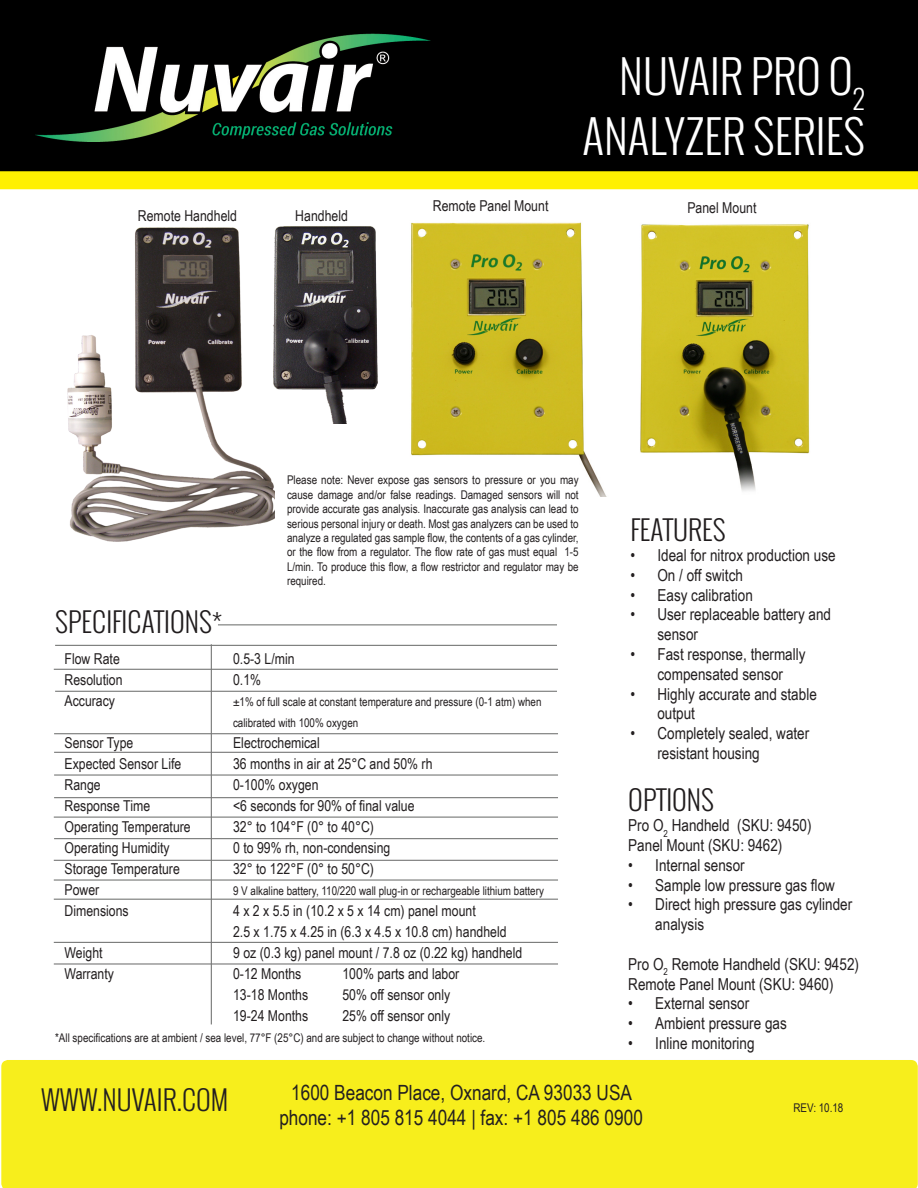
<style>
.page{position:relative;width:918px;height:1188px;background:#fff}
.page>*{position:absolute;margin:0;border:0;box-sizing:border-box;transform-origin:0 0}
.t1{font:300 45px/60px "Oswald";color:#fff;text-align:right}
.Standard_Centered{font:300 27px "Oswald";color:#201c1d}
.t2{font:300 27px "Oswald";color:#231f20}
.t3{font:21px/25.2px "Arial Narrow";color:#231f20;text-align:center}
.Standard_Centered-2{font:16.5px/19.8px "Arial Narrow";color:#231f20}
.Standard_Centered-3{font:15px "Arial Narrow";color:#231f20}
.Standard_Centered-4{font:12px/14.4px "Arial Narrow";color:#231f20}
</style>
<div class="page">
<div style="left:1px;top:1060px;width:917px;height:128px;background:#f7ee1c"></div>
<img style="left:0;top:0;width:918px;height:190px">
<img style="left:411px;top:222px;width:195px;height:274px">
<img style="left:274px;top:226px;width:104px;height:198px">
<img style="left:67px;top:227px;width:207px;height:315px">
<img style="left:640px;top:224px;width:170px;height:267px">
<hr style="left:56px;top:691px;width:500px;height:1px;background:#777877">
<hr style="left:55px;top:645px;width:502px;height:1px;background:#777877">
<hr style="left:211px;top:644px;width:1px;height:380px;background:#777877">
<hr style="left:54px;top:733px;width:504px;height:1px;background:#777877">
<hr style="left:54px;top:774px;width:504px;height:2px;background:#777877">
<hr style="left:54px;top:752px;width:504px;height:1px;background:#777877">
<hr style="left:54px;top:797px;width:504px;height:1px;background:#777877">
<hr style="left:54px;top:838px;width:504px;height:1px;background:#777877">
<hr style="left:54px;top:817px;width:504px;height:1px;background:#777877">
<hr style="left:54px;top:669px;width:504px;height:1px;background:#777877">
<hr style="left:54px;top:860px;width:504px;height:1px;background:#777877">
<hr style="left:54px;top:879px;width:504px;height:2px;background:#777877">
<hr style="left:54px;top:899px;width:504px;height:1px;background:#777877">
<hr style="left:54px;top:942px;width:504px;height:1px;background:#777877">
<hr style="left:54px;top:963px;width:504px;height:2px;background:#777877">
<hr style="left:218px;top:624px;width:339px;height:1px;background:#777877">
<p class="Standard_Centered-3" style="left:138px;top:205px;width:101px">Remote Handheld</p>
<p class="Standard_Centered-3" style="left:295px;top:205px;width:54px">Handheld</p>
<p class="t1" style="left:582px;top:46px;width:284px">NUVAIR PRO O<sub>2<br></sub>ANALYZER SERIES</p>
<p class="Standard_Centered-3" style="left:433px;top:194px;width:117px">Remote Panel Mount</p>
<p class="Standard_Centered-3" style="left:687px;top:197px;width:71px">Panel Mount</p>
<p class="Standard_Centered" style="left:55px;top:603px;width:168px">SPECIFICATIONS*</p>
<p class="Standard_Centered-3" style="left:65px;top:648px;width:57px">Flow Rate</p>
<p class="Standard_Centered-3" style="left:65px;top:669px;width:60px">Resolution</p>
<p class="Standard_Centered-3" style="left:65px;top:690px;width:52px">Accuracy</p>
<p class="Standard_Centered-3" style="left:65px;top:732px;width:70px">Sensor Type</p>
<p class="Standard_Centered-3" style="left:65px;top:753px;width:118px">Expected Sensor Life</p>
<p class="Standard_Centered-3" style="left:65px;top:774px;width:38px">Range</p>
<p class="Standard_Centered-3" style="left:65px;top:795px;width:87px">Response Time</p>
<p class="Standard_Centered-3" style="left:65px;top:816px;width:128px">Operating Temperature</p>
<p class="Standard_Centered-3" style="left:65px;top:837px;width:107px">Operating Humidity</p>
<p class="Standard_Centered-3" style="left:65px;top:858px;width:117px">Storage Temperature</p>
<p class="Standard_Centered-3" style="left:65px;top:879px;width:36px">Power</p>
<p class="Standard_Centered-3" style="left:65px;top:900px;width:66px">Dimensions</p>
<p class="Standard_Centered-3" style="left:65px;top:942px;width:40px">Weight</p>
<p class="Standard_Centered-3" style="left:65px;top:963px;width:51px">Warranty</p>
<p class="Standard_Centered-4" style="left:287px;top:472px;width:293px;text-align:justify">Please note: Never expose gas sensors to pressure or you may cause damage and/or false readings. Damaged sensors will not provide accurate gas analysis. Inaccurate gas analysis can lead to serious personal injury or death. Most gas analyzers can be used to analyze a regulated gas sample flow, the contents of a gas cylinder, or the flow from a regulator. The flow rate of gas must equal 1-5<br>L/min. To produce this flow, a flow restrictor and regulator may be required.</p>
<p class="Standard_Centered-3" style="left:233px;top:648px;width:63px">0.5-3 L/min</p>
<p class="Standard_Centered-3" style="left:233px;top:669px;width:30px">0.1%</p>
<p class="Standard_Centered-4" style="left:233px;top:691px;width:310px;line-height:21px">±1% of full scale at constant temperature and pressure (0-1 atm) when calibrated with 100% oxygen</p>
<p class="Standard_Centered-3" style="left:233px;top:732px;width:88px">Electrochemical</p>
<p class="Standard_Centered-3" style="left:233px;top:753px;width:201px">36 months in air at 25°C and 50% rh</p>
<p class="Standard_Centered-3" style="left:233px;top:774px;width:87px">0-100% oxygen</p>
<p class="Standard_Centered-3" style="left:233px;top:795px;width:183px">&lt;6 seconds for 90% of final value</p>
<p class="Standard_Centered-3" style="left:233px;top:816px;width:142px">32° to 104°F (0° to 40°C)</p>
<p class="Standard_Centered-3" style="left:233px;top:837px;width:159px">0 to 99% rh, non-condensing</p>
<p class="Standard_Centered-3" style="left:233px;top:858px;width:142px">32° to 122°F (0° to 50°C)</p>
<p class="Standard_Centered-4" style="left:233px;top:883px;width:312px">9 V alkaline battery, 110/220 wall plug-in or rechargeable lithium battery</p>
<p class="Standard_Centered-3" style="left:233px;top:900px;width:244px">4 x 2 x 5.5 in (10.2 x 5 x 14 cm) panel mount</p>
<p class="Standard_Centered-3" style="left:233px;top:921px;width:275px">2.5 x 1.75 x 4.25 in (6.3 x 4.5 x 10.8 cm) handheld</p>
<p class="Standard_Centered-3" style="left:233px;top:942px;width:291px">9 oz (0.3 kg) panel mount / 7.8 oz (0.22 kg) handheld</p>
<p class="Standard_Centered-3" style="left:233px;top:963px;width:70px">0-12 Months</p>
<p class="Standard_Centered-3" style="left:342px;top:963px;width:118px">100% parts and labor</p>
<p class="Standard_Centered-3" style="left:233px;top:984px;width:77px">13-18 Months</p>
<p class="Standard_Centered-3" style="left:342px;top:984px;width:109px">50% off sensor only</p>
<p class="Standard_Centered-3" style="left:233px;top:1005px;width:77px">19-24 Months</p>
<p class="Standard_Centered-3" style="left:342px;top:1005px;width:109px">25% off sensor only</p>
<p class="Standard_Centered-4" style="left:55px;top:1030px;width:432px">*All specifications are at ambient / sea level, 77°F (25°C) and are subject to change without notice.</p>
<p class="Standard_Centered" style="left:630px;top:512px;width:97px">FEATURES</p>
<p class="Standard_Centered-2" style="left:630px;top:545px;width:207px">• Ideal for nitrox production use</p>
<p class="Standard_Centered-2" style="left:630px;top:565px;width:114px">• On / off switch</p>
<p class="Standard_Centered-2" style="left:630px;top:584px;width:124px">• Easy calibration</p>
<p class="Standard_Centered-2" style="left:657px;top:604px;width:175px;text-indent:-27px">• User replaceable battery and sensor</p>
<p class="Standard_Centered-2" style="left:630px;top:644px;width:177px;text-align:center">• Fast response, thermally compensated sensor</p>
<p class="Standard_Centered-2" style="left:657px;top:683px;width:161px;text-indent:-27px">• Highly accurate and stable output</p>
<p class="Standard_Centered-2" style="left:657px;top:723px;width:153px;text-indent:-27px">• Completely sealed, water resistant housing</p>
<p class="Standard_Centered" style="left:628px;top:782px;width:87px">OPTIONS</p>
<p class="Standard_Centered-2" style="left:628px;top:815px;width:185px">Pro O<sub>2</sub> Handheld (SKU: 9450)</p>
<p class="Standard_Centered-2" style="left:628px;top:835px;width:156px">Panel Mount (SKU: 9462)</p>
<p class="Standard_Centered-2" style="left:628px;top:855px;width:118px">• Internal sensor</p>
<p class="Standard_Centered-2" style="left:628px;top:874px;width:208px">• Sample low pressure gas flow</p>
<p class="Standard_Centered-2" style="left:655px;top:894px;width:199px;text-indent:-27px">• Direct high pressure gas cylinder analysis</p>
<p class="Standard_Centered-2" style="left:628px;top:954px;width:232px">Pro O<sub>2</sub> Remote Handheld (SKU: 9452)</p>
<p class="Standard_Centered-2" style="left:628px;top:973px;width:207px">Remote Panel Mount (SKU: 9460)</p>
<p class="Standard_Centered-2" style="left:628px;top:993px;width:123px">• External sensor</p>
<p class="Standard_Centered-2" style="left:628px;top:1013px;width:160px">• Ambient pressure gas</p>
<p class="Standard_Centered-2" style="left:628px;top:1033px;width:128px">• Inline monitoring</p>
<h2 class="t2" style="left:41px;top:1081px;width:189px">WWW.NUVAIR.COM</h2>
<h3 class="t3" style="left:279px;top:1079px;width:365px">1600 Beacon Place, Oxnard, CA 93033 USA phone: +1 805 815 4044 | fax: +1 805 486 0900</h3>
<p class="Standard_Centered-4" style="left:794px;top:1100px;width:51px">REV: 10.18</p>
</div>
